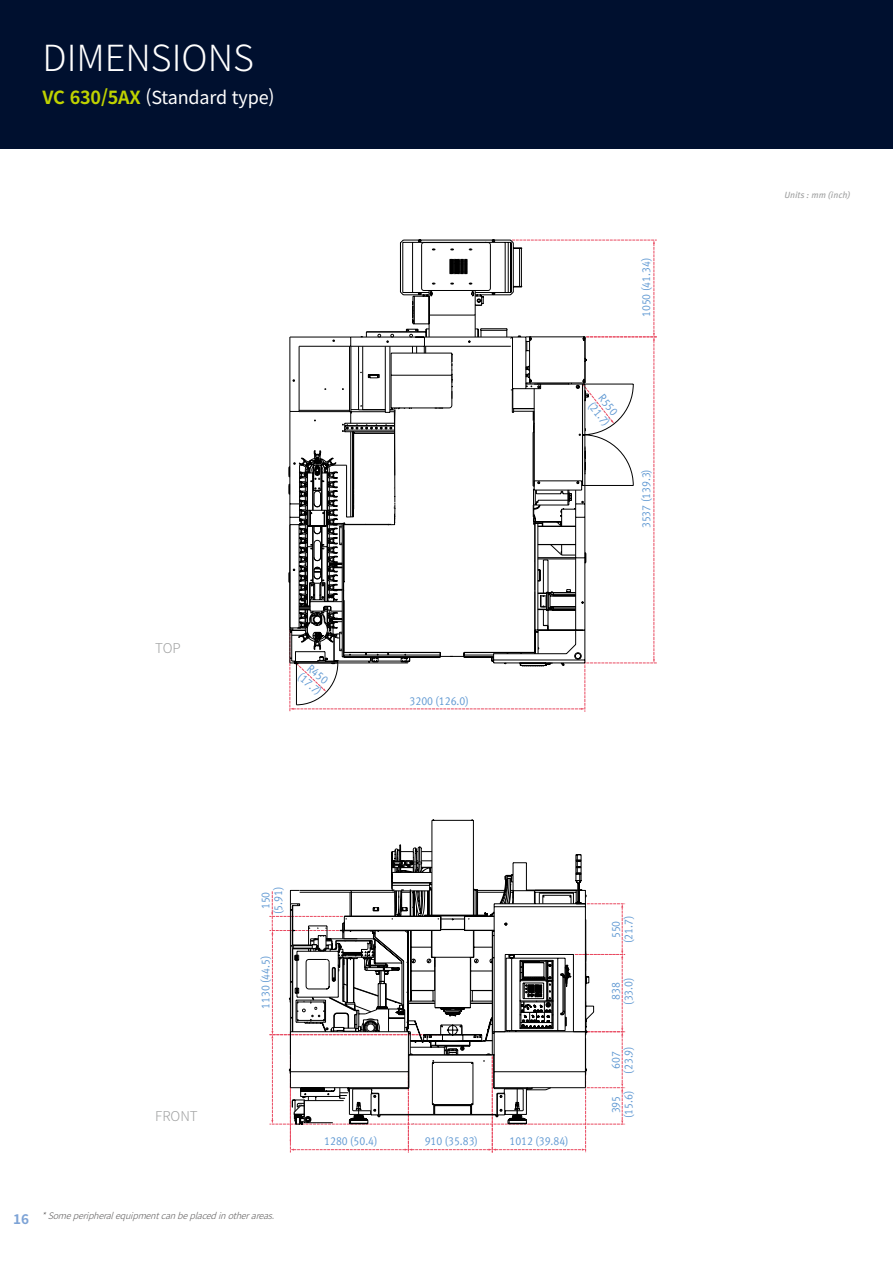
<style>
.page{position:relative;width:893px;height:1263px;background:#fff}
.page>*{position:absolute;margin:0;border:0;box-sizing:border-box;transform-origin:0 0}
.t1{font:300 36px "Noto Sans KR";color:#fff}
.t2{font:18px "Noto Sans KR";letter-spacing:-.01em;color:#fff}
.t3{font:300 13.5px "Noto Sans KR";color:#9fa0a0}
.t4{font:700 13.5px "Noto Sans KR";color:#7da3d6}
.t5{font:11.7px/12.6px "Meta Normal LF";color:#5f98d2;text-align:center;scale:.9 1}
.t6{font:italic 300 9px "Noto Sans KR";color:#595757}
.t7{font:italic 9px "Doosan Meta Pro";color:#9fa0a0}
.s1{font-weight:700;color:#bfd200}
</style>
<div class="page">
<div style="left:0;top:0;width:893px;height:149px;background:#00102f"></div>
<svg style="left:269px;top:239px;width:388px;height:913px"></svg>
<h1 class="t1" style="left:43px;top:38px;width:213px">DIMENSIONS</h1>
<h2 class="t2" style="left:43px;top:87px;width:234px"><span class="s1">VC 630/5AX</span> (Standard type)</h2>
<p class="t3" style="left:155px;top:640px;width:27px">TOP</p>
<p class="t5" style="left:311px;top:660px;width:32px;text-align:left;rotate:39deg">R450 (17.7)</p>
<p class="t5" style="left:410px;top:695px;width:67px">3200 (126.0)</p>
<p class="t5" style="left:639px;top:317px;width:68px;rotate:-90deg">1050 (41.34)</p>
<p class="t5" style="left:605px;top:391px;width:32px;text-align:left;rotate:51deg">R550 (21.7)</p>
<p class="t5" style="left:639px;top:528px;width:68px;rotate:-90deg">3537 (139.3)</p>
<p class="t5" style="left:259px;top:914px;width:32px;rotate:-90deg">150 (5.91)</p>
<p class="t5" style="left:259px;top:1009px;width:61px;rotate:-90deg">1130 (44.5)</p>
<p class="t3" style="left:155px;top:1108px;width:44px">FRONT</p>
<p class="t4" style="left:13px;top:1211px;width:17px">16</p>
<p class="t6" style="left:42px;top:1210px;width:241px">*Someperipheralequipmentcanbeplacedinotherareas.</p>
<p class="t5" style="left:324px;top:1134px;width:61px">1280 (50.4)</p>
<p class="t5" style="left:425px;top:1134px;width:61px">910 (35.83)</p>
<p class="t5" style="left:509px;top:1134px;width:67px">1012 (39.84)</p>
<p class="t5" style="left:609px;top:943px;width:32px;rotate:-90deg">550 (21.7)</p>
<p class="t5" style="left:609px;top:1005px;width:32px;rotate:-90deg">838 (33.0)</p>
<p class="t5" style="left:609px;top:1073px;width:32px;rotate:-90deg">607 (23.9)</p>
<p class="t5" style="left:609px;top:1118px;width:32px;rotate:-90deg">395 (15.6)</p>
<p class="t7" style="left:784px;top:189px;width:68px">Units : mm (inch)</p>
</div>
